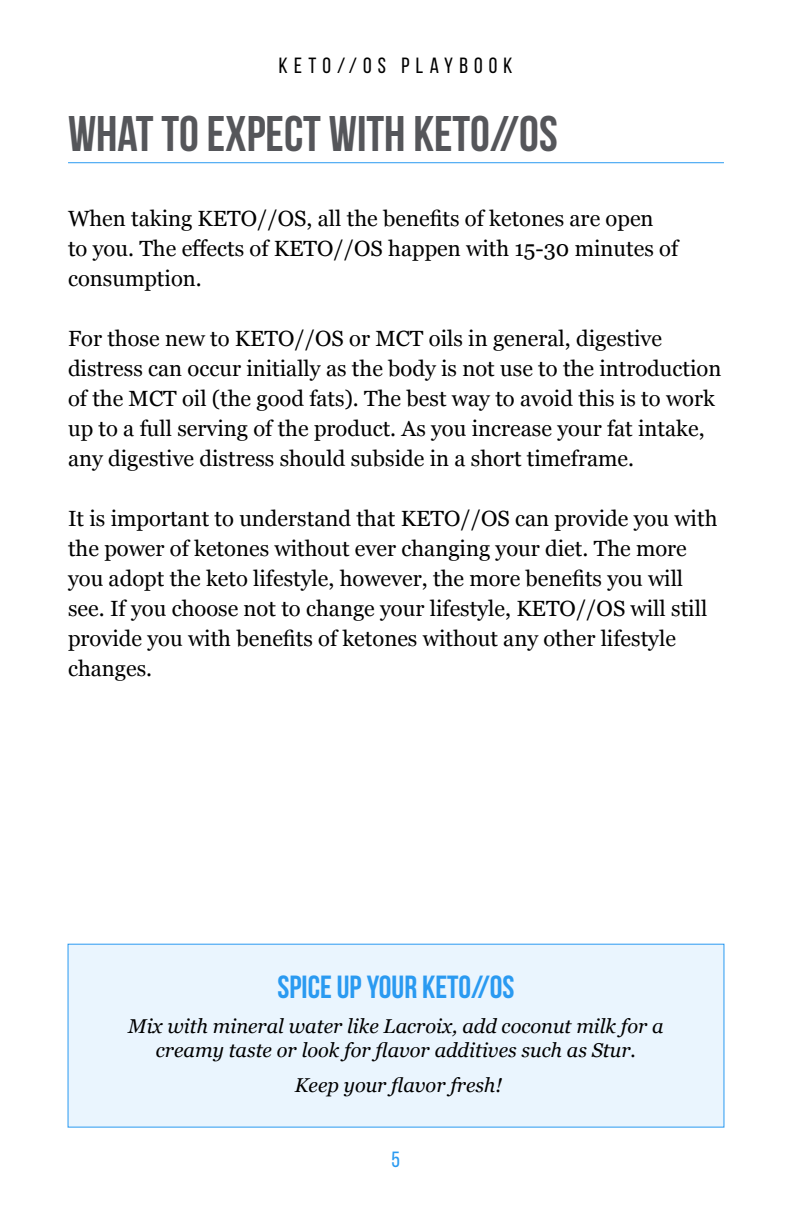
<style>
.page{position:relative;width:792px;height:1224px;background:#fff}
.page>*{position:absolute;margin:0;border:0;box-sizing:border-box;transform-origin:0 0}
.t1{font:700 50px "Bebas Neue";color:#55565a}
.t2{font:700 32px "Bebas Neue";color:#2a9af1}
.t3{font:22px/30px "Georgia";color:#000}
.t4{font:22px "Bebas Neue";letter-spacing:.28em;color:#000}
.t5{font:22px "Bebas Neue";color:#2a9af1}
.t6{font:italic 20px/24px "Georgia";color:#000;text-align:center}
</style>
<div class="page">
<hr style="left:68px;top:162px;width:656px;height:1px;background:#2a9af1">
<div style="left:68px;top:944px;width:656px;height:184px;background:#eaf5fe"></div>
<p class="t4" style="left:279px;top:54px;width:235px">KETO//OS PLAYBOOK</p>
<h1 class="t1" style="left:68px;top:106px;width:491px">WHAT TO EXPECT WITH KETO//OS</h1>
<p class="t3" style="left:68px;top:203px;width:612px">When taking KETO//OS, all the benefits of ketones are open to you. The effects of KETO//OS happen with 15-30 minutes of consumption.</p>
<p class="t3" style="left:68px;top:323px;width:655px">For those new to KETO//OS or MCT oils in general, digestive distress can occur initially as the body is not use to the introduction of the MCT oil (the good fats). The best way to avoid this is to work up to a full serving of the product. As you increase your fat intake, any digestive distress should subside in a short timeframe.</p>
<p class="t3" style="left:68px;top:503px;width:651px">It is important to understand that KETO//OS can provide you with the power of ketones without ever changing your diet. The more you adopt the keto lifestyle, however, the more benefits you will see. If you choose not to change your lifestyle, KETO//OS will still provide you with benefits of ketones without any other lifestyle changes.</p>
<h2 class="t2" style="left:277px;top:969px;width:239px">SPICE UP YOUR KETO//OS</h2>
<p class="t6" style="left:128px;top:1013px;width:537px">Mix with mineral water like Lacroix, add coconut milk for a creamy taste or look for flavor additives such as Stur.</p>
<p class="t6" style="left:295px;top:1073px;width:209px">Keep your flavor fresh!</p>
<p class="t5" style="left:391px;top:1148px;width:10px">5</p>
</div>
